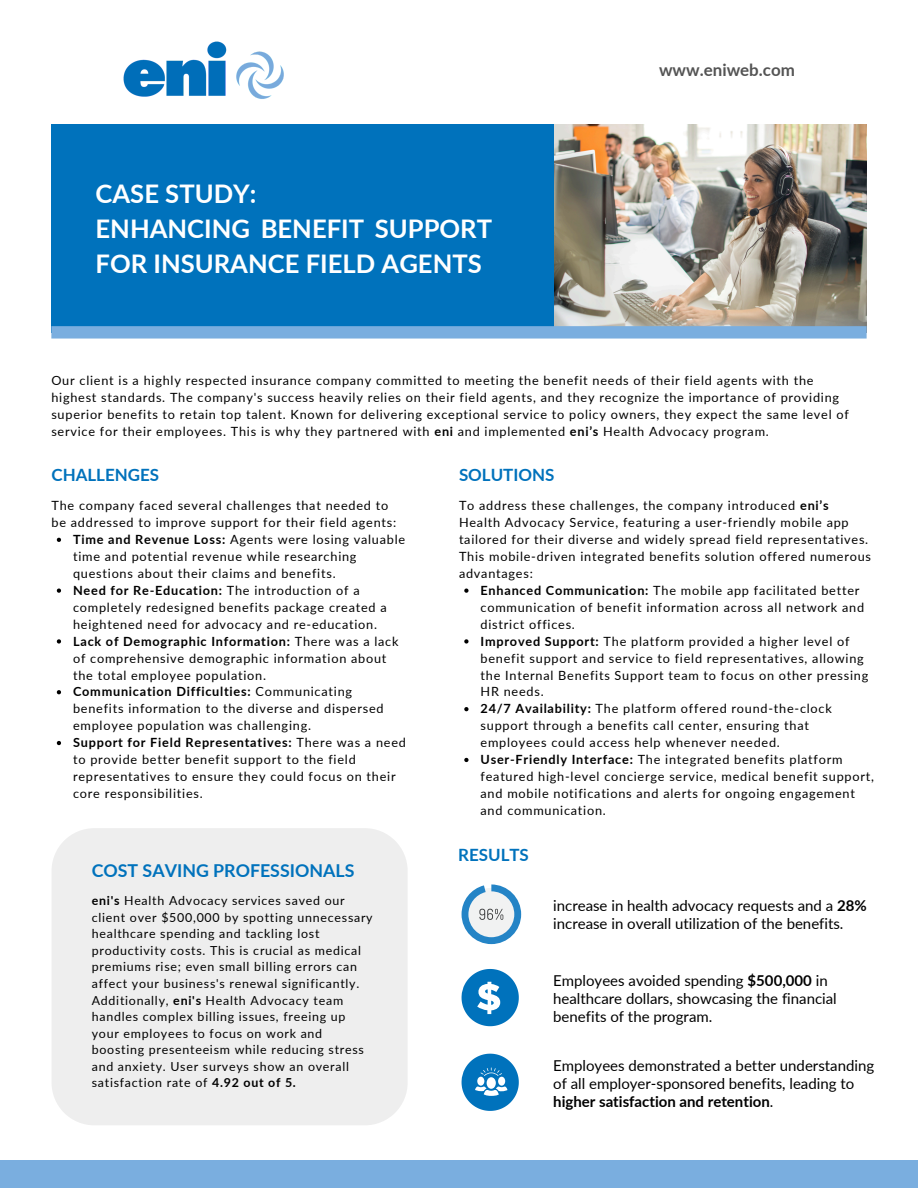
<style>
.page{position:relative;width:918px;height:1188px;background:#fff}
.page>*{position:absolute;margin:0;border:0;box-sizing:border-box;transform-origin:0 0}
.t1{font:700 25.65px/35.2px "Lato";color:#fff}
.t2{font:700 17.85px "Lato";color:#0072bc}
.t3{font:700 16.95px "Lato";color:#0072bc}
.t4{font:700 16.95px "Lato";color:#545454}
.t5{font:15px/18px "Lato";color:#000}
.t6{font:12.75px/17px "Lato";letter-spacing:.06em;color:#000}
.t7{font:12.45px/16.5px "Lato";letter-spacing:.06em;color:#000}
.s1{font-weight:700}
</style>
<div class="page">
<img style="left:554px;top:124px;width:312px;height:202px">
<div style="left:51px;top:124px;width:503px;height:208px;background:#0072bc"></div>
<div style="left:51px;top:326px;width:816px;height:13px;background:#7aaedf"></div>
<div style="left:0;top:1160px;width:918px;height:28px;background:#7aaedf"></div>
<svg style="left:462px;top:884px;width:59px;height:60px"></svg>
<div style="left:52px;top:828px;width:356px;height:297px;background:#eee"></div>
<img style="left:123px;top:41px;width:161px;height:58px">
<svg style="left:462px;top:1054px;width:57px;height:57px"></svg>
<svg style="left:464px;top:589px;width:5px;height:4px"></svg>
<svg style="left:464px;top:639px;width:5px;height:5px"></svg>
<svg style="left:464px;top:707px;width:5px;height:4px"></svg>
<svg style="left:464px;top:758px;width:5px;height:4px"></svg>
<svg style="left:57px;top:538px;width:4px;height:4px"></svg>
<svg style="left:57px;top:589px;width:4px;height:4px"></svg>
<svg style="left:57px;top:639px;width:4px;height:5px"></svg>
<svg style="left:57px;top:690px;width:4px;height:4px"></svg>
<svg style="left:57px;top:741px;width:4px;height:4px"></svg>
<svg style="left:462px;top:969px;width:57px;height:57px"></svg>
<p class="t1" style="left:96px;top:175px;width:398px">CASE STUDY:<br>ENHANCING BENEFIT SUPPORT<br>FOR INSURANCE FIELD AGENTS</p>
<p class="t4" style="left:659px;top:59px;width:137px">www.eniweb.com</p>
<p class="t6" style="left:51px;top:372px;width:799px">Our client is a highly respected insurance company committed to meeting the benefit needs of their field agents with the highest standards. The company's success heavily relies on their field agents, and they recognize the importance of providing superior benefits to retain top talent. Known for delivering exceptional service to policy owners, they expect the same level of service for their employees. This is why they partnered with <span class="s1">eni</span> and implemented <span class="s1">eni’s</span> Health Advocacy program.</p>
<p class="t3" style="left:52px;top:465px;width:109px">CHALLENGES</p>
<p class="t6" style="left:52px;top:497px;width:346px">The company faced several challenges that needed to be addressed to improve support for their field agents:</p>
<h2 class="t6" style="left:73px;top:531px;width:334px"><span class="s1">Time and Revenue Loss:</span> Agents were losing valuable time and potential revenue while researching questions about their claims and benefits.</h2>
<p class="t6" style="left:73px;top:581px;width:315px"><span class="s1">Need for Re-Education:</span> The introduction of a completely redesigned benefits package created a heightened need for advocacy and re-education.</p>
<p class="t6" style="left:73px;top:632px;width:327px"><span class="s1">Lack of Demographic Information:</span> There was a lack of comprehensive demographic information about the total employee population.</p>
<p class="t6" style="left:73px;top:683px;width:312px"><span class="s1">Communication Difficulties:</span> Communicating benefits information to the diverse and dispersed employee population was challenging.</p>
<p class="t6" style="left:73px;top:734px;width:334px"><span class="s1">Support for Field Representatives:</span> There was a need to provide better benefit support to the field representatives to ensure they could focus on their core responsibilities.</p>
<h2 class="t2" style="left:92px;top:860px;width:264px">COST SAVING PROFESSIONALS</h2>
<p class="t7" style="left:92px;top:892px;width:282px"><span class="s1">eni's</span> Health Advocacy services saved our client over $500,000 by spotting unnecessary healthcare spending and tackling lost productivity costs. This is crucial as medical premiums rise; even small billing errors can affect your business's renewal significantly.<br>Additionally, <span class="s1">eni's</span> Health Advocacy team handles complex billing issues, freeing up your employees to focus on work and boosting presenteeism while reducing stress and anxiety. User surveys show an overall satisfaction rate of <span class="s1">4.92 out of 5.</span></p>
<p class="t3" style="left:459px;top:465px;width:97px">SOLUTIONS</p>
<h1 class="t6" style="left:459px;top:497px;width:414px">To address these challenges, the company introduced <span class="s1">eni’s </span>Health Advocacy Service, featuring a user-friendly mobile app tailored for their diverse and widely spread field representatives.<br>This mobile-driven integrated benefits solution offered numerous advantages:</h1>
<p class="t6" style="left:481px;top:581px;width:385px"><span class="s1">Enhanced Communication:</span> The mobile app facilitated better communication of benefit information across all network and district offices.</p>
<p class="t6" style="left:481px;top:632px;width:389px"><span class="s1">Improved Support:</span> The platform provided a higher level of benefit support and service to field representatives, allowing the Internal Benefits Support team to focus on other pressing HR needs.</p>
<h2 class="t6" style="left:481px;top:700px;width:353px"><span class="s1">24/7 Availability:</span> The platform offered round-the-clock support through a benefits call center, ensuring that employees could access help whenever needed.</h2>
<p class="t6" style="left:481px;top:751px;width:395px"><span class="s1">User-Friendly Interface:</span> The integrated benefits platform featured high-level concierge service, medical benefit support, and mobile notifications and alerts for ongoing engagement and communication.</p>
<h2 class="t3" style="left:458px;top:844px;width:72px">RESULTS</h2>
<p class="t5" style="left:553px;top:896px;width:315px">increase in health advocacy requests and a <span class="s1">28% </span>increase in overall utilization of the benefits.</p>
<p class="t5" style="left:553px;top:971px;width:285px">Employees avoided spending <span class="s1">$500,000</span> in healthcare dollars, showcasing the financial benefits of the program.</p>
<h4 class="t5" style="left:553px;top:1056px;width:323px">Employees demonstrated a better understanding of all employer-sponsored benefits, leading to <span class="s1">higher satisfaction and retention</span>.</h4>
</div>
